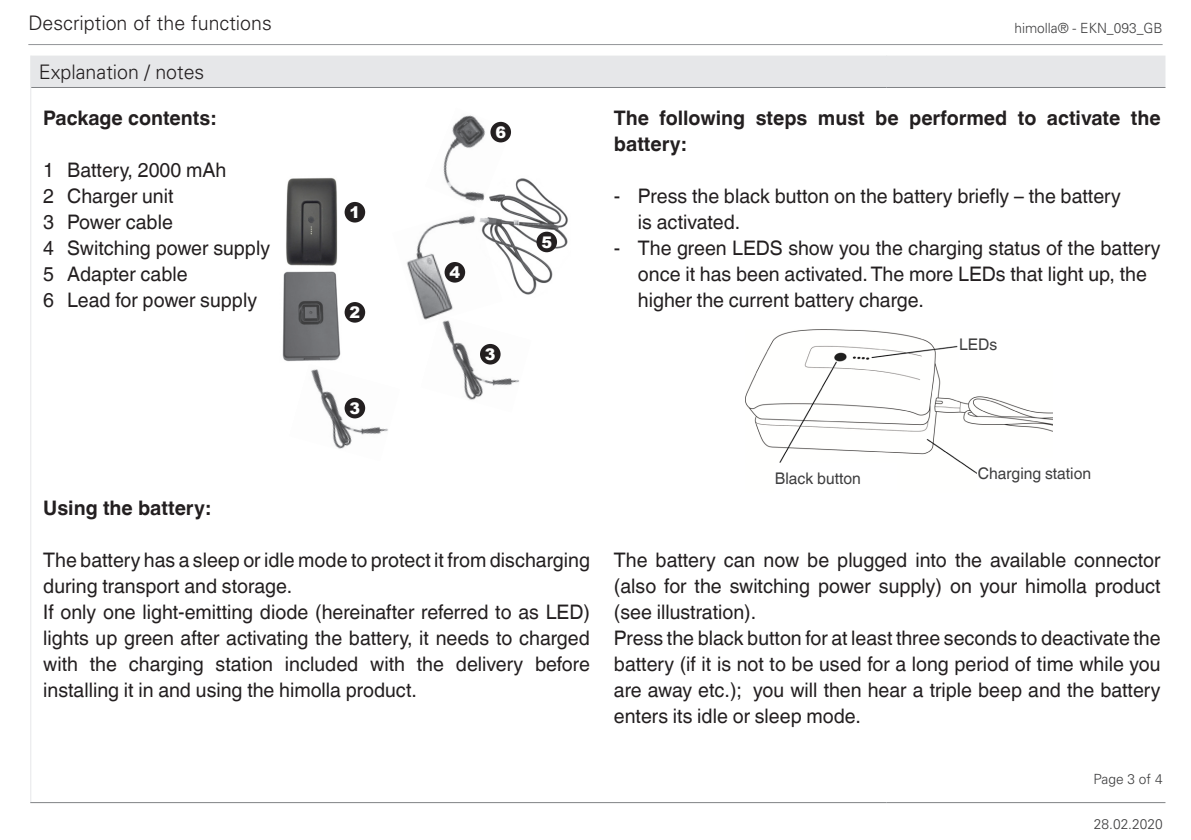
<style>
.page{position:relative;width:1191px;height:840px;background:#fff}
.page>*{position:absolute;margin:0;border:0;box-sizing:border-box;transform-origin:0 0}
.t1{font:20px/26px "Helvetica World";color:#231f20;text-align:justify}
.t2{font:700 20px/26px "Helvetica World";color:#231f20}
.t3{font:300 20px "Univers";color:#231f20}
.t4{font:16px "Helvetica World";color:#3e3e3f}
.t5{font:900 16px "Arial";color:#fff}
.t6{font:300 14px "Univers";color:#3e3e3f}
</style>
<div class="page">
<div style="left:31px;top:56px;width:1134px;height:31px;background:#e6e7e9"></div>
<hr style="left:30px;top:56px;width:1px;height:31px;background:#e6e7e9">
<hr style="left:886px;top:56px;width:1px;height:31px;background:#e6e7e9">
<hr style="left:30px;top:87px;width:1px;height:714px;background:#e6e7e9">
<hr style="left:30px;top:801px;width:856px;height:1px;background:#808285">
<hr style="left:886px;top:801px;width:279px;height:1px;background:#808285">
<hr style="left:31px;top:87px;width:855px;height:1px;background:#808285">
<hr style="left:886px;top:87px;width:279px;height:1px;background:#808285">
<hr style="left:28px;top:44px;width:1134px;height:1px;background:#939598">
<img style="left:745px;top:329px;width:307px;height:145px">
<div style="left:775px;top:463px;width:122px;height:30px;background:#fff"></div>
<div style="left:978px;top:458px;width:122px;height:29px;background:#fff"></div>
<div style="left:959px;top:329px;width:122px;height:30px;background:#fff"></div>
<img style="left:443px;top:325px;width:76px;height:75px">
<img style="left:443px;top:115px;width:68px;height:87px">
<img style="left:476px;top:175px;width:92px;height:120px">
<img style="left:406px;top:208px;width:96px;height:117px">
<img style="left:282px;top:271px;width:64px;height:91px">
<img style="left:311px;top:369px;width:77px;height:80px">
<img style="left:286px;top:178px;width:52px;height:88px">
<div style="left:344px;top:202px;width:21px;height:20px;background:#231f20;border-radius:50%"></div>
<div style="left:344px;top:302px;width:21px;height:20px;background:#231f20;border-radius:50%"></div>
<div style="left:344px;top:397px;width:21px;height:21px;background:#231f20;border-radius:50%"></div>
<div style="left:480px;top:344px;width:20px;height:20px;background:#231f20;border-radius:50%"></div>
<div style="left:444px;top:262px;width:21px;height:20px;background:#231f20;border-radius:50%"></div>
<div style="left:536px;top:231px;width:21px;height:21px;background:#231f20;border-radius:50%"></div>
<div style="left:490px;top:122px;width:21px;height:20px;background:#231f20;border-radius:50%"></div>
<p class="t3" style="left:28px;top:11px;width:245px">Description of the functions</p>
<p class="t6" style="left:1014px;top:20px;width:150px">himolla® - EKN_093_GB</p>
<p class="t3" style="left:39px;top:60px;width:167px">Explanation / notes</p>
<p class="t2" style="left:43px;top:105px;width:174px">Package contents:</p>
<p class="t1" style="left:43px;top:157px;width:185px">1 Battery, 2000 mAh</p>
<p class="t1" style="left:43px;top:183px;width:132px">2 Charger unit</p>
<p class="t1" style="left:43px;top:209px;width:131px">3 Power cable</p>
<p class="t1" style="left:43px;top:235px;width:228px">4 Switching power supply</p>
<p class="t1" style="left:43px;top:261px;width:146px">5 Adapter cable</p>
<p class="t1" style="left:43px;top:287px;width:215px">6 Lead for power supply</p>
<p class="t5" style="left:349px;top:203px;width:12px">1</p>
<p class="t5" style="left:349px;top:303px;width:12px">2</p>
<p class="t5" style="left:349px;top:399px;width:12px">3</p>
<p class="t5" style="left:495px;top:123px;width:12px">6</p>
<p class="t5" style="left:449px;top:263px;width:12px">4</p>
<p class="t5" style="left:485px;top:345px;width:12px">3</p>
<p class="t5" style="left:541px;top:233px;width:12px">5</p>
<p class="t2" style="left:43px;top:495px;width:169px">Using the battery:</p>
<p class="t1" style="left:43px;top:547px;width:548px">The battery has a sleep or idle mode to protect it from discharging during transport and storage.</p>
<p class="t1" style="left:43px;top:599px;width:548px">If only one light-emitting diode (hereinafter referred to as LED) lights up green after activating the battery, it needs to charged with the charging station included with the delivery before installing it in and using the himolla product.</p>
<p class="t2" style="left:614px;top:105px;width:548px">The following steps must be performed to activate the battery:</p>
<p class="t1" style="left:614px;top:183px;width:508px">- Press the black button on the battery briefly – the battery</p>
<p class="t1" style="left:638px;top:209px;width:104px">is activated.</p>
<p class="t1" style="left:614px;top:235px;width:548px;text-align:center">- The green LEDS show you the charging status of the battery once it has been activated. The more LEDs that light up, the</p>
<p class="t1" style="left:638px;top:287px;width:287px">higher the current battery charge.</p>
<p class="t4" style="left:959px;top:335px;width:40px">LEDs</p>
<p class="t4" style="left:775px;top:469px;width:87px">Black button</p>
<p class="t4" style="left:978px;top:464px;width:115px">Charging station</p>
<p class="t1" style="left:614px;top:547px;width:548px">The battery can now be plugged into the available connector (also for the switching power supply) on your himolla product (see illustration).</p>
<p class="t1" style="left:614px;top:625px;width:548px">Press the black button for at least three seconds to deactivate the battery (if it is not to be used for a long period of time while you are away etc.); you will then hear a triple beep and the battery enters its idle or sleep mode.</p>
<p class="t6" style="left:1093px;top:770px;width:70px">Page 3 of 4</p>
<p class="t6" style="left:1094px;top:814px;width:70px">28.02.2020</p>
</div>
